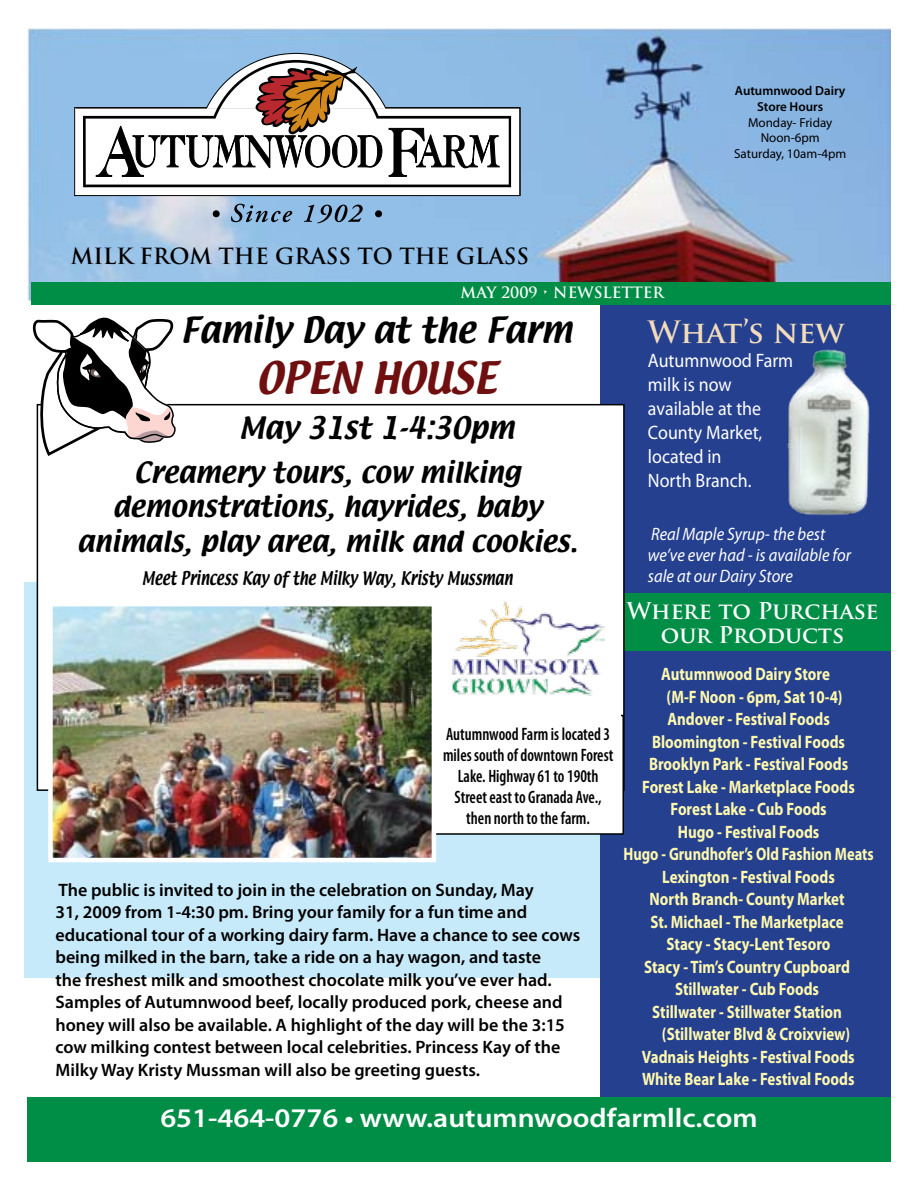
<style>
.page{position:relative;width:918px;height:1188px;background:#fff}
.page>*{position:absolute;margin:0;border:0;box-sizing:border-box;transform-origin:0 0}
.t1{font:39px "Textile";color:#6f0f10}
.t2{font:31.5px "Textile";color:#000}
.t3{font:700 30px "Trajan Pro";color:#f2dcbb}
.t4{font:600 27px "Myriad Pro";color:#fff;scale:1.1 1}
.t5{font:27px "Textile";color:#000}
.t6{font:25.5px/34.5px "Textile";color:#000;text-align:center}
.t7{font:700 22.5px/24px "Trajan Pro";color:#fff;text-align:center}
.t8{font:700 21.75px "Trajan Pro";color:#000}
.t9{font:19.5px/24px "Myriad Pro";color:#fff;scale:.92 1}
.t10{font:600 18px/22.5px "Myriad Pro";color:#000}
.t11{font:700 18px "Myriad Pro";color:#fff9ad;scale:.83 1}
.t12{font:600 condensed 18px/21px "Myriad Pro";color:#000;text-align:center;scale:.9 1}
.t13{font:italic 18px/21px "Myriad Pro";color:#fff;scale:.92 1}
.t14{font:700 18px "Myriad Pro";color:#fff9ad;scale:.8 1}
.t15{font:16.5px "Textile";color:#000;scale:.8 1}
.t16{font:700 15.3px "Trajan Pro";color:#fff}
.t17{font:13.05px/15.6px "Myriad Pro";color:#000;text-align:center}
.t18{font:600 13.05px/15.6px "Myriad Pro";color:#000;text-align:center}
</style>
<div class="page">
<div style="left:24px;top:582px;width:867px;height:396px;background:#c7eafb"></div>
<div style="left:601px;top:285px;width:290px;height:872px;background:#24408f"></div>
<img style="left:27px;top:28px;width:864px;height:273px">
<div style="left:75px;top:108px;width:445px;height:88px;background:#fff"></div>
<div style="left:74px;top:107px;width:446px;height:89px;border:1px solid #000"></div>
<hr style="left:84px;top:185px;width:427px;height:2px;background:#000">
<hr style="left:509px;top:116px;width:2px;height:71px;background:#000">
<hr style="left:520px;top:108px;width:1px;height:88px;background:#000">
<div style="left:213px;top:210px;width:7px;height:7px;background:#000;border-radius:50%"></div>
<svg style="left:231px;top:204px;width:61px;height:18px"></svg>
<svg style="left:304px;top:205px;width:59px;height:18px"></svg>
<div style="left:375px;top:210px;width:7px;height:7px;background:#000;border-radius:50%"></div>
<svg style="left:75px;top:53px;width:446px;height:124px"></svg>
<hr style="left:83px;top:116px;width:3px;height:71px;background:#000">
<div style="left:32px;top:282px;width:859px;height:22px;background:#008d46"></div>
<div style="left:27px;top:1097px;width:864px;height:65px;background:#008d46"></div>
<div style="left:615px;top:593px;width:276px;height:57px;background:#008d46"></div>
<div style="left:37px;top:405px;width:587px;height:385px;background:#fff"></div>
<svg style="left:32px;top:317px;width:146px;height:141px"></svg>
<img style="left:451px;top:601px;width:153px;height:95px">
<div style="left:433px;top:715px;width:190px;height:119px;background:#fff"></div>
<div style="left:432px;top:715px;width:192px;height:120px;border:1px solid #000"></div>
<img style="left:787px;top:349px;width:83px;height:167px">
<img style="left:53px;top:607px;width:378px;height:250px">
<div style="left:48px;top:602px;width:388px;height:260px;border:4px solid #fff"></div>
<div style="left:432px;top:711px;width:189px;height:12px;background:#fff"></div>
<p class="t8" style="left:71px;top:243px;width:460px">MILK FROM THE GRASS TO THE GLASS</p>
<p class="t16" style="left:460px;top:283px;width:205px">MAY 2009 • NEWSLETTER</p>
<p class="t18" style="left:735px;top:83px;width:112px">Autumnwood Dairy<br>Store Hours</p>
<p class="t17" style="left:734px;top:114px;width:114px">Monday- Friday<br>Noon-6pm<br>Saturday, 10am-4pm</p>
<h2 class="t2" style="left:181px;top:308px;width:393px">Family Day at the Farm</h2>
<h1 class="t1" style="left:256px;top:350px;width:242px">Open House</h1>
<h3 class="t5" style="left:239px;top:409px;width:277px">May 31st 1-4:30pm</h3>
<h3 class="t6" style="left:77px;top:456px;width:502px">Creamery tours, cow milking demonstrations, hayrides, baby animals, play area, milk and cookies.</h3>
<p class="t15" style="left:142px;top:566px;width:465px">Meet Princess Kay of the Milky Way, Kristy Mussman</p>
<p class="t12" style="left:443px;top:723px;width:191px">Autumnwood Farm is located 3 miles south of downtown Forest<br>Lake. Highway 61 to 190th<br>Street east to Granada Ave., then north to the farm.</p>
<p class="t10" style="left:55px;top:878px;width:526px">The public is invited to join in the celebration on Sunday, May<br>31, 2009 from 1-4:30 pm. Bring your family for a fun time and educational tour of a working dairy farm. Have a chance to see cows being milked in the barn, take a ride on a hay wagon, and taste<br>the freshest milk and smoothest chocolate milk you’ve ever had.<br>Samples of Autumnwood beef, locally produced pork, cheese and honey will also be available. A highlight of the day will be the 3:15 cow milking contest between local celebrities. Princess Kay of the Milky Way Kristy Mussman will also be greeting guests.</p>
<h3 class="t3" style="left:648px;top:314px;width:198px">What’s new</h3>
<p class="t9" style="left:648px;top:348px;width:159px">Autumnwood Farm milk is now available at the<br>County Market, located in<br>North Branch.</p>
<p class="t13" style="left:648px;top:523px;width:222px">Real Maple Syrup- the best we’ve ever had - is available for sale at our Dairy Store</p>
<p class="t7" style="left:627px;top:599px;width:253px">Where to Purchase our Products</p>
<p class="t11" style="left:661px;top:662px;width:205px">Autumnwood Dairy Store</p>
<p class="t11" style="left:667px;top:685px;width:214px">(M-F Noon - 6pm, Sat 10-4)</p>
<p class="t11" style="left:667px;top:707px;width:197px">Andover - Festival Foods</p>
<p class="t11" style="left:652px;top:730px;width:234px">Bloomington - Festival Foods</p>
<p class="t11" style="left:649px;top:752px;width:241px">Brooklyn Park - Festival Foods</p>
<p class="t11" style="left:642px;top:775px;width:258px">Forest Lake - Marketplace Foods</p>
<p class="t11" style="left:671px;top:797px;width:190px">Forest Lake - Cub Foods</p>
<p class="t11" style="left:678px;top:820px;width:172px">Hugo - Festival Foods</p>
<p class="t14" style="left:624px;top:842px;width:314px">Hugo - Grundhofer’s Old Fashion Meats</p>
<p class="t11" style="left:662px;top:865px;width:210px">Lexington - Festival Foods</p>
<p class="t11" style="left:650px;top:887px;width:237px">North Branch- County Market</p>
<p class="t11" style="left:650px;top:910px;width:234px">St. Michael - The Marketplace</p>
<p class="t11" style="left:667px;top:932px;width:199px">Stacy - Stacy-Lent Tesoro</p>
<p class="t11" style="left:644px;top:955px;width:250px">Stacy - Tim’s Country Cupboard</p>
<p class="t11" style="left:675px;top:977px;width:175px">Stillwater - Cub Foods</p>
<p class="t11" style="left:652px;top:1000px;width:230px">Stillwater - Stillwater Station</p>
<p class="t11" style="left:662px;top:1022px;width:228px">(Stillwater Blvd &amp; Croixview)</p>
<p class="t11" style="left:642px;top:1045px;width:258px">Vadnais Heights - Festival Foods</p>
<p class="t11" style="left:642px;top:1067px;width:258px">White Bear Lake - Festival Foods</p>
<h3 class="t4" style="left:160px;top:1101px;width:544px">651-464-0776 • www.autumnwoodfarmllc.com</h3>
</div>
